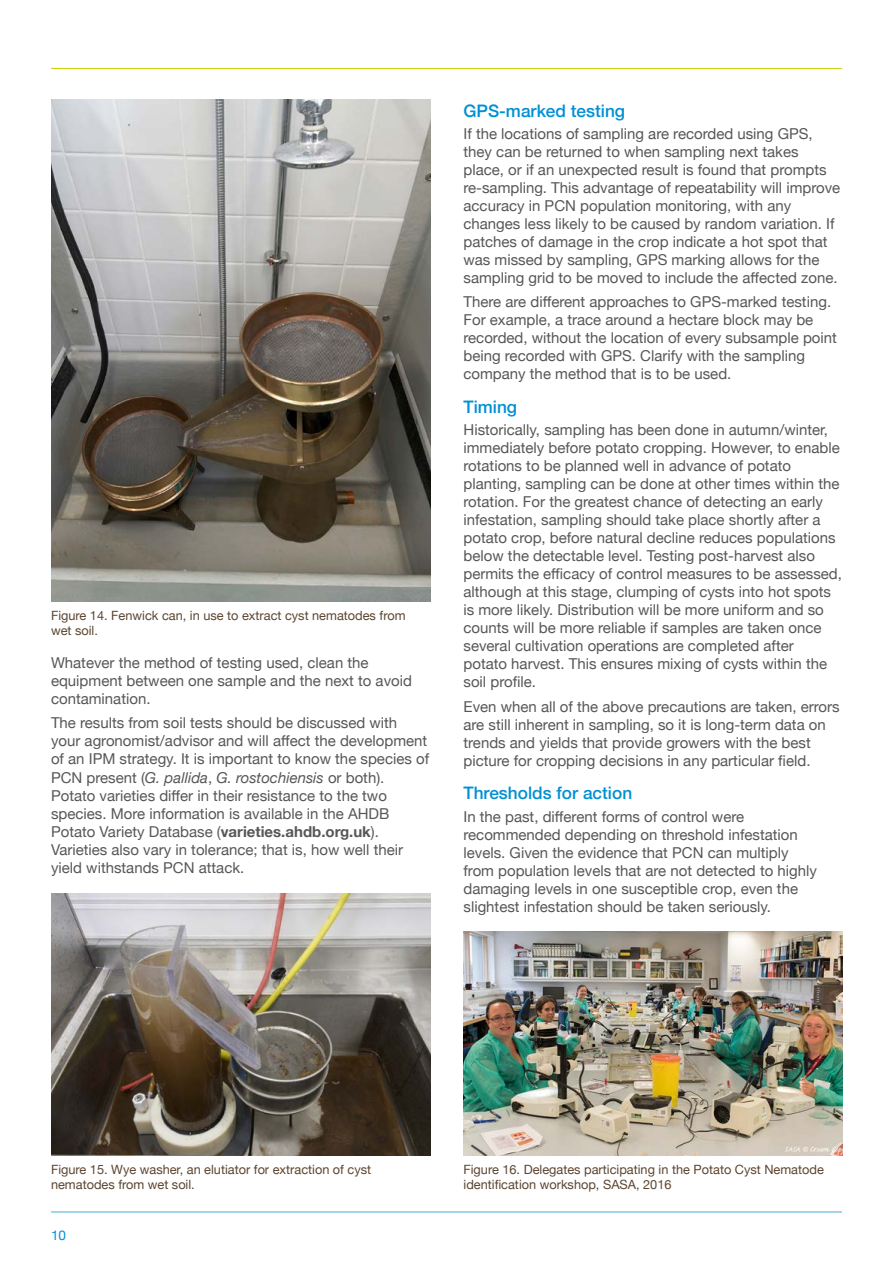
<style>
.page{position:relative;width:893px;height:1263px;background:#fff}
.page>*{position:absolute;margin:0;border:0;box-sizing:border-box;transform-origin:0 0}
.BLUE_SUB_HEADING_1{font:500 17.25px "Helvetica Neue";color:#0090d4}
.MAIN_BODY{font:15px/18px "Helvetica Neue";color:#575756}
.t1{font:13.5px "Helvetica Neue";color:#0090d4}
.MAIN_CAPTION{font:12.75px/15.3px "Helvetica Neue";color:#5c4530}
.s1{font-style:italic}
.s2{font-weight:700}
</style>
<div class="page">
<hr style="left:51px;top:1211px;width:791px;height:1px;background:#0090d4">
<hr style="left:51px;top:68px;width:791px;height:1px;background:#c8d300">
<img style="left:51px;top:100px;width:379px;height:501px">
<img style="left:51px;top:893px;width:379px;height:262px">
<img style="left:463px;top:931px;width:380px;height:224px">
<p class="MAIN_CAPTION" style="left:51px;top:608px;width:356px">Figure 14. Fenwick can, in use to extract cyst nematodes from wet soil.</p>
<p class="MAIN_BODY" style="left:51px;top:655px;width:362px">Whatever the method of testing used, clean the equipment between one sample and the next to avoid contamination.</p>
<p class="MAIN_BODY" style="left:51px;top:715px;width:380px">The results from soil tests should be discussed with your agronomist/advisor and will affect the development of an IPM strategy. It is important to know the species of PCN present (<span class="s1">G. pallida</span>, <span class="s1">G. rostochiensis</span> or both).<br>Potato varieties differ in their resistance to the two species. More information is available in the AHDB Potato Variety Database (<span class="s2">varieties.ahdb.org.uk</span>).<br>Varieties also vary in tolerance; that is, how well their yield withstands PCN attack.</p>
<p class="BLUE_SUB_HEADING_1" style="left:463px;top:97px;width:163px">GPS-marked testing</p>
<p class="MAIN_BODY" style="left:463px;top:126px;width:378px">If the locations of sampling are recorded using GPS, they can be returned to when sampling next takes place, or if an unexpected result is found that prompts re-sampling. This advantage of repeatability will improve accuracy in PCN population monitoring, with any changes less likely to be caused by random variation. If patches of damage in the crop indicate a hot spot that was missed by sampling, GPS marking allows for the sampling grid to be moved to include the affected zone.</p>
<p class="MAIN_BODY" style="left:463px;top:294px;width:375px">There are different approaches to GPS-marked testing.<br>For example, a trace around a hectare block may be recorded, without the location of every subsample point being recorded with GPS. Clarify with the sampling company the method that is to be used.</p>
<p class="BLUE_SUB_HEADING_1" style="left:463px;top:393px;width:55px">Timing</p>
<p class="MAIN_BODY" style="left:463px;top:422px;width:380px">Historically, sampling has been done in autumn/winter, immediately before potato cropping. However, to enable rotations to be planned well in advance of potato planting, sampling can be done at other times within the rotation. For the greatest chance of detecting an early infestation, sampling should take place shortly after a potato crop, before natural decline reduces populations below the detectable level. Testing post-harvest also permits the efficacy of control measures to be assessed, although at this stage, clumping of cysts into hot spots is more likely. Distribution will be more uniform and so counts will be more reliable if samples are taken once several cultivation operations are completed after<br>potato harvest. This ensures mixing of cysts within the soil profile.</p>
<p class="MAIN_BODY" style="left:463px;top:698px;width:378px">Even when all of the above precautions are taken, errors are still inherent in sampling, so it is long-term data on trends and yields that provide growers with the best picture for cropping decisions in any particular field.</p>
<p class="BLUE_SUB_HEADING_1" style="left:463px;top:779px;width:170px">Thresholds for action</p>
<p class="MAIN_BODY" style="left:463px;top:808px;width:355px">In the past, different forms of control were recommended depending on threshold infestation levels. Given the evidence that PCN can multiply from population levels that are not detected to highly damaging levels in one susceptible crop, even the slightest infestation should be taken seriously.</p>
<p class="MAIN_CAPTION" style="left:51px;top:1163px;width:322px">Figure 15. Wye washer, an elutiator for extraction of cyst nematodes from wet soil.</p>
<p class="MAIN_CAPTION" style="left:463px;top:1163px;width:362px">Figure 16. Delegates participating in the Potato Cyst Nematode identification workshop, SASA, 2016</p>
<p class="t1" style="left:51px;top:1225px;width:17px">10</p>
</div>
